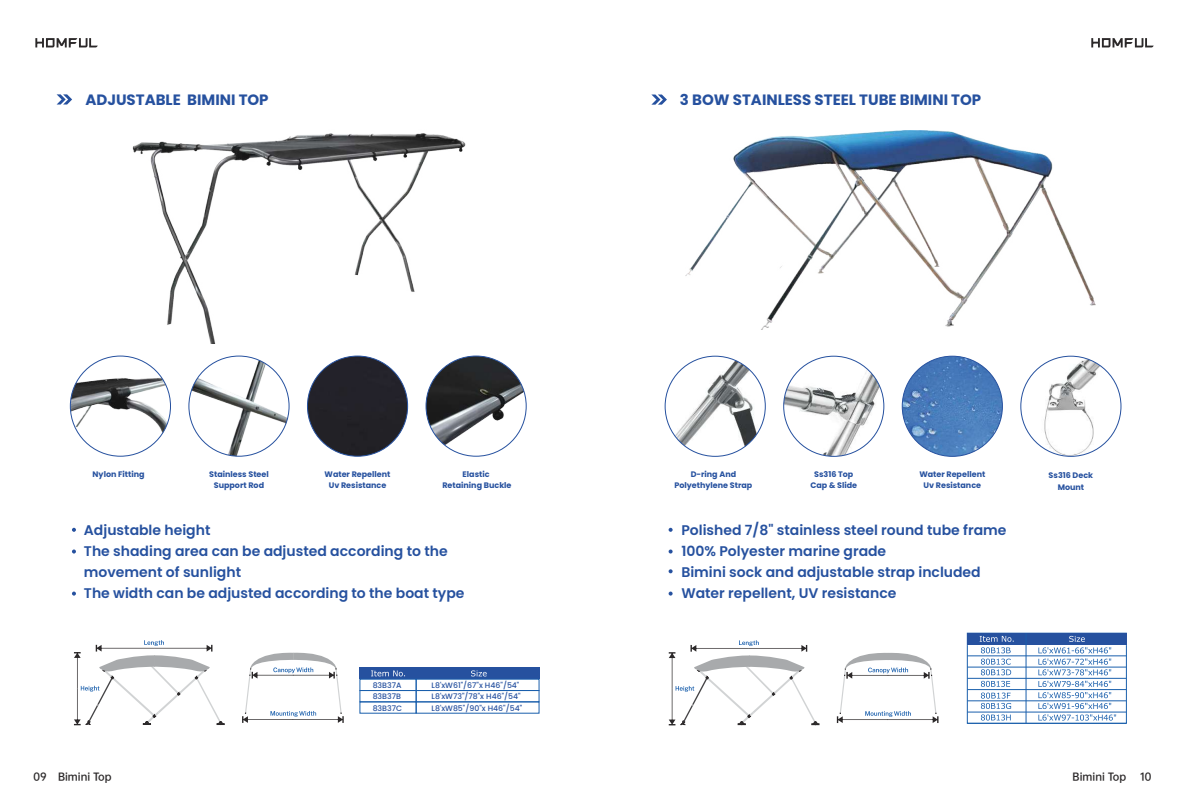
<style>
.page{position:relative;width:1190px;height:807px;background:#fff}
.page>*{position:absolute;margin:0;border:0;box-sizing:border-box;transform-origin:0 0}
.t1{font:700 15px "Poppins";color:#26519f}
.t2{font:600 14px/21px "Poppins";color:#26519f}
.t3{font:10px "OPPO Sans B";color:#2b2829}
.t4{font:700 8px/11.3px "Poppins";color:#26519f;text-align:center}
.t5{font:500 7.8px/11.3px "Poppins";color:#26519f}
</style>
<div class="page">
<svg style="left:651px;top:95px;width:16px;height:10px"></svg>
<svg style="left:1091px;top:38px;width:63px;height:9px"></svg>
<svg style="left:35px;top:38px;width:63px;height:9px"></svg>
<img style="left:685px;top:130px;width:410px;height:200px">
<img style="left:666px;top:356px;width:99px;height:93px">
<img style="left:784px;top:356px;width:100px;height:100px;border-radius:50px">
<img style="left:902px;top:356px;width:100px;height:100px;border-radius:50px">
<img style="left:1021px;top:356px;width:100px;height:100px;border-radius:49px">
<svg style="left:669px;top:640px;width:150px;height:85px"></svg>
<svg style="left:837px;top:652px;width:102px;height:71px"></svg>
<div style="left:967px;top:633px;width:160px;height:91px;border:1px solid #1a5fac"></div>
<hr style="left:967px;top:656px;width:159px;height:1px;background:#1a5fac">
<hr style="left:967px;top:667px;width:159px;height:1px;background:#1a5fac">
<hr style="left:967px;top:678px;width:159px;height:1px;background:#1a5fac">
<hr style="left:967px;top:689px;width:159px;height:1px;background:#1a5fac">
<div style="left:967px;top:633px;width:159px;height:12px;background:#26519f"></div>
<hr style="left:1026px;top:633px;width:1px;height:90px;background:#1a5fac">
<svg style="left:1038px;top:659px;width:73px;height:16px"></svg>
<svg style="left:981px;top:659px;width:30px;height:16px"></svg>
<svg style="left:981px;top:681px;width:29px;height:6px"></svg>
<hr style="left:967px;top:701px;width:159px;height:1px;background:#1a5fac">
<hr style="left:967px;top:712px;width:159px;height:1px;background:#1a5fac">
<hr style="left:967px;top:723px;width:159px;height:1px;background:#1a5fac">
<svg style="left:1038px;top:681px;width:78px;height:40px"></svg>
<svg style="left:980px;top:636px;width:34px;height:17px"></svg>
<svg style="left:1038px;top:636px;width:73px;height:17px"></svg>
<svg style="left:981px;top:693px;width:30px;height:28px"></svg>
<svg style="left:669px;top:528px;width:4px;height:4px"></svg>
<svg style="left:669px;top:550px;width:4px;height:4px"></svg>
<svg style="left:669px;top:569px;width:4px;height:4px"></svg>
<svg style="left:669px;top:592px;width:4px;height:4px"></svg>
<svg style="left:72px;top:528px;width:4px;height:4px"></svg>
<svg style="left:72px;top:550px;width:4px;height:4px"></svg>
<svg style="left:72px;top:592px;width:4px;height:4px"></svg>
<svg style="left:57px;top:94px;width:15px;height:11px"></svg>
<svg style="left:74px;top:640px;width:151px;height:85px"></svg>
<svg style="left:242px;top:652px;width:102px;height:71px"></svg>
<div style="left:360px;top:668px;width:56px;height:11px;background:#26519f"></div>
<div style="left:416px;top:668px;width:123px;height:11px;background:#26519f"></div>
<svg style="left:371px;top:671px;width:34px;height:5px"></svg>
<svg style="left:471px;top:670px;width:16px;height:6px"></svg>
<div style="left:360px;top:690px;width:56px;height:12px;border:1px solid #1a5fac"></div>
<div style="left:416px;top:690px;width:123px;height:12px;border:1px solid #1a5fac"></div>
<img style="left:132px;top:133px;width:334px;height:210px">
<div style="left:307px;top:356px;width:101px;height:100px;background:#232229;border-radius:50px"></div>
<img style="left:70px;top:356px;width:101px;height:100px;border-radius:50px">
<img style="left:189px;top:356px;width:100px;height:100px;border-radius:50px">
<img style="left:426px;top:356px;width:100px;height:100px;border-radius:50px">
<p class="t1" style="left:85px;top:90px;width:185px">ADJUSTABLE BIMINI TOP</p>
<p class="t1" style="left:680px;top:90px;width:303px">3 BOW STAINLESS STEEL TUBE BIMINI TOP</p>
<p class="t4" style="left:93px;top:468px;width:54px">Nylon Fitting</p>
<p class="t4" style="left:209px;top:468px;width:61px">Stainless Steel<br>Support Rod</p>
<p class="t4" style="left:325px;top:468px;width:67px">Water Repellent<br>Uv Resistance</p>
<p class="t4" style="left:442px;top:468px;width:71px">Elastic<br>Retaining Buckle</p>
<p class="t4" style="left:674px;top:468px;width:79px">D-ring And<br>Polyethylene Strap</p>
<p class="t4" style="left:810px;top:468px;width:48px">Ss316 Top<br>Cap &amp; Slide</p>
<p class="t4" style="left:919px;top:468px;width:67px">Water Repellent<br>Uv Resistance</p>
<p class="t4" style="left:1049px;top:470px;width:46px">Ss316 Deck<br>Mount</p>
<p class="t2" style="left:84px;top:520px;width:382px">Adjustable height<br>The shading area can be adjusted according to the movement of sunlight<br>The width can be adjusted according to the boat type</p>
<p class="t2" style="left:681px;top:520px;width:327px">Polished 7/8" stainless steel round tube frame 100% Polyester marine grade<br>Bimini sock and adjustable strap included Water repellent, UV resistance</p>
<p class="t5" style="left:373px;top:679px;width:31px">83B37A<br>83B37B<br>83B37C</p>
<p class="t5" style="left:432px;top:679px;width:92px">L8'xW61"/67"x H46"/54"<br>L8'xW73"/78"x H46"/54"<br>L8'xW85"/90"x H46"/54"</p>
<p class="t3" style="left:34px;top:772px;width:80px">09 Bimini Top</p>
<p class="t3" style="left:1073px;top:772px;width:55px">Bimini Top</p>
<p class="t3" style="left:1140px;top:772px;width:13px">10</p>
</div>
